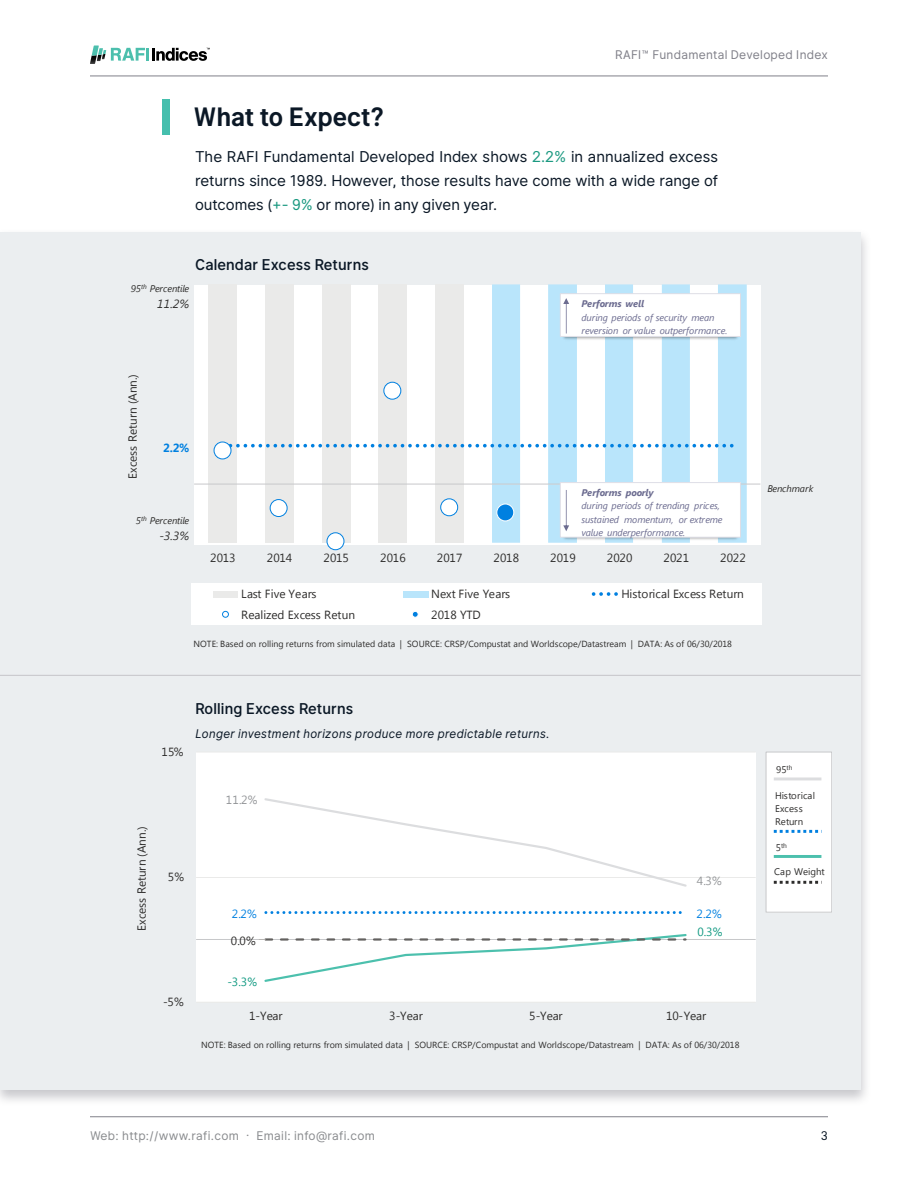
<style>
.page{position:relative;width:918px;height:1188px;background:#fff}
.page>*{position:absolute;margin:0;border:0;box-sizing:border-box;transform-origin:0 0}
.Article___Subheading{font:700 25.5px "Inter UI";color:#0b1826}
.Article___Body_Copy{font:15px/24px "Inter UI";color:#0b1826;text-align:justify}
.Article___Subheading-2{font:500 15px "Inter UI";letter-spacing:.01em;color:#0b1826}
.Article___Subheading-3{font:italic 12px "Inter UI";letter-spacing:.01em;color:#0b1826}
.t1{font:12px "Inter UI";letter-spacing:.025em;color:#8a8c8f}
.t2{font:12px "Inter UI";letter-spacing:.025em;color:#81818a}
.t3{font:12px "Inter UI";color:#0b1826}
.t4{font:11.85px "Segoe UI";color:#2d2c2b}
.t5{font:italic 11.85px "Segoe UI";color:#2d2c2b}
.t6{font:11.85px "Segoe UI";color:#0e9880}
.t7{font:11.85px "Segoe UI";color:#939598}
.t8{font:11.85px "Segoe UI";color:#0080e0}
.t9{font:700 11.85px "Segoe UI";color:#0080e0}
.t10{font:italic 9.6px/13.4px "Segoe UI";letter-spacing:-.01em;color:#6c6c90}
.t11{font:italic 9.6px "Segoe UI";letter-spacing:-.025em;color:#2d2c2b}
.t12{font:9.6px/13.4px "Segoe UI";letter-spacing:.005em;color:#2d2c2b}
.t13{font:8.85px "Segoe UI";color:#2d2c2b}
.t14{font:6.6px "Segoe UI";color:#2d2c2b}
.s1{color:#1b9981}
.s2{font-weight:700}
.s3{font-size:9.6px}
</style>
<div class="page">
<hr style="left:90px;top:76px;width:738px;height:1px;background:#81818a">
<hr style="left:90px;top:1116px;width:738px;height:1px;background:#81818a">
<svg style="left:90px;top:46px;width:120px;height:18px"></svg>
<div style="left:0;top:228px;width:872px;height:878px;background:#81818a;opacity:.44"></div>
<div style="left:0;top:232px;width:861px;height:858px;background:#ebeef0"></div>
<div style="left:194px;top:285px;width:567px;height:259px;background:#fff"></div>
<div style="left:209px;top:284px;width:28px;height:200px;background:#eaeae9"></div>
<div style="left:265px;top:284px;width:28px;height:200px;background:#eaeae9"></div>
<div style="left:322px;top:284px;width:28px;height:200px;background:#eaeae9"></div>
<div style="left:378px;top:284px;width:29px;height:200px;background:#eaeae9"></div>
<div style="left:435px;top:284px;width:28px;height:200px;background:#eaeae9"></div>
<div style="left:209px;top:484px;width:28px;height:59px;background:#eaeae9"></div>
<div style="left:265px;top:484px;width:28px;height:59px;background:#eaeae9"></div>
<div style="left:322px;top:484px;width:28px;height:59px;background:#eaeae9"></div>
<div style="left:378px;top:484px;width:29px;height:59px;background:#eaeae9"></div>
<div style="left:435px;top:484px;width:28px;height:59px;background:#eaeae9"></div>
<svg style="left:492px;top:284px;width:255px;height:200px;fill:#b9e5fb"></svg>
<hr style="left:194px;top:484px;width:566px;height:1px;background:#c7c8ca">
<svg style="left:229px;top:444px;width:503px;height:4px"></svg>
<div style="left:214px;top:442px;width:17px;height:17px;background:#fff;border-radius:50%"></div>
<div style="left:214px;top:442px;width:17px;height:17px;border:1px solid #0080e0;border-radius:50%"></div>
<div style="left:270px;top:500px;width:17px;height:17px;background:#fff;border-radius:50%"></div>
<div style="left:270px;top:499px;width:18px;height:18px;border:1px solid #0080e0;border-radius:50%"></div>
<div style="left:327px;top:533px;width:17px;height:17px;background:#fff;border-radius:50%"></div>
<div style="left:327px;top:532px;width:17px;height:18px;border:1px solid #0080e0;border-radius:50%"></div>
<div style="left:384px;top:382px;width:17px;height:17px;background:#fff;border-radius:50%"></div>
<div style="left:383px;top:382px;width:18px;height:18px;border:1px solid #0080e0;border-radius:50%"></div>
<div style="left:441px;top:499px;width:17px;height:17px;background:#fff;border-radius:50%"></div>
<div style="left:440px;top:498px;width:18px;height:18px;border:1px solid #0080e0;border-radius:50%"></div>
<div style="left:192px;top:583px;width:570px;height:42px;background:#fff"></div>
<div style="left:214px;top:591px;width:24px;height:6px;background:#eaeae9"></div>
<div style="left:403px;top:591px;width:26px;height:6px;background:#b9e5fb"></div>
<svg style="left:594px;top:592px;width:24px;height:4px"></svg>
<div style="left:222px;top:611px;width:7px;height:7px;border:1px solid #0080e0;border-radius:50%"></div>
<div style="left:412px;top:611px;width:7px;height:7px;border:1px solid #fff;border-radius:50%"></div>
<img style="left:559px;top:291px;width:183px;height:52px">
<div style="left:560px;top:294px;width:180px;height:42px;background:#fff"></div>
<div style="left:560px;top:293px;width:181px;height:44px;border:1px solid #dedee6"></div>
<svg style="left:563px;top:298px;width:6px;height:36px"></svg>
<img style="left:559px;top:480px;width:183px;height:4px">
<div style="left:560px;top:482px;width:181px;height:56px;border:1px solid #dedee6"></div>
<svg style="left:492px;top:484px;width:255px;height:59px"></svg>
<div style="left:196px;top:752px;width:559px;height:250px;background:#fff"></div>
<hr style="left:196px;top:1002px;width:560px;height:1px;background:#eaeae9">
<hr style="left:196px;top:877px;width:560px;height:1px;background:#eaeae9">
<hr style="left:196px;top:752px;width:560px;height:1px;background:#eaeae9">
<hr style="left:196px;top:939px;width:560px;height:1px;background:#c7c8ca">
<svg style="left:266px;top:911px;width:416px;height:3px"></svg>
<svg style="left:264px;top:798px;width:423px;height:89px"></svg>
<svg style="left:259px;top:934px;width:428px;height:48px"></svg>
<svg style="left:766px;top:752px;width:65px;height:161px;background:#f7fafa"></svg>
<hr style="left:0;top:675px;width:861px;height:1px;background:#c5c4c9">
<div style="left:162px;top:99px;width:8px;height:36px;background:#45bfad"></div>
<p class="Article___Subheading" style="left:194px;top:99px;width:192px">What to Expect?</p>
<h3 class="t2" style="left:615px;top:46px;width:214px">RAFI™ Fundamental Developed Index</h3>
<p class="Article___Body_Copy" style="left:195px;top:144px;width:525px">The RAFI Fundamental Developed Index shows <span class="s1">2.2%</span> in annualized excess returns since 1989. However, those results have come with a wide range of outcomes (<span class="s1">+- 9%</span> or more) in any given year.</p>
<p class="Article___Subheading-2" style="left:195px;top:254px;width:176px">Calendar Excess Returns</p>
<p class="t11" style="left:131px;top:282px;width:60px">95<sup>th</sup> Percentile</p>
<p class="t5" style="left:157px;top:295px;width:33px">11.2%</p>
<p class="t4" style="left:124px;top:479px;width:106px;rotate:-90deg">Excess Return (Ann.)</p>
<p class="t9" style="left:163px;top:439px;width:28px">2.2%</p>
<p class="t11" style="left:136px;top:514px;width:55px">5<sup>th</sup> Percentile</p>
<p class="t5" style="left:160px;top:527px;width:31px">-3.3%</p>
<p class="t10" style="left:581px;top:297px;width:148px"><span class="s2">Performs well<br></span>during periods of security mean reversion or value outperformance.</p>
<p class="t10" style="left:581px;top:486px;width:143px"><span class="s2">Performs poorly<br></span>during periods of trending prices, sustained momentum, or extreme value underperformance.</p>
<p class="t4" style="left:210px;top:549px;width:27px">2013</p>
<p class="t4" style="left:267px;top:549px;width:27px">2014</p>
<p class="t4" style="left:323px;top:549px;width:27px">2015</p>
<p class="t4" style="left:380px;top:549px;width:27px">2016</p>
<p class="t4" style="left:437px;top:549px;width:27px">2017</p>
<p class="t4" style="left:494px;top:549px;width:27px">2018</p>
<p class="t4" style="left:550px;top:549px;width:27px">2019</p>
<p class="t4" style="left:607px;top:549px;width:27px">2020</p>
<p class="t4" style="left:664px;top:549px;width:27px">2021</p>
<p class="t4" style="left:720px;top:549px;width:27px">2022</p>
<p class="t4" style="left:241px;top:586px;width:77px">Last Five Years</p>
<p class="t4" style="left:431px;top:586px;width:80px">Next Five Years</p>
<p class="t4" style="left:621px;top:586px;width:124px">Historical Excess Return</p>
<p class="t4" style="left:241px;top:606px;width:116px">Realized Excess Retun</p>
<p class="t4" style="left:431px;top:606px;width:51px">2018 YTD</p>
<p class="t13" style="left:194px;top:638px;width:540px">NOTE: Based on rolling returns from simulated data | SOURCE: CRSP/Compustat and Worldscope/Datastream | DATA: As of 06/30/2018</p>
<p class="t4" style="left:161px;top:744px;width:24px">15%</p>
<p class="Article___Subheading-2" style="left:195px;top:698px;width:159px">Rolling Excess Returns</p>
<p class="Article___Subheading-3" style="left:195px;top:725px;width:356px">Longer investment horizons produce more predictable returns.</p>
<p class="t4" style="left:133px;top:931px;width:105px;rotate:-90deg">Excess Return (Ann.)</p>
<p class="t4" style="left:168px;top:869px;width:18px">5%</p>
<p class="t4" style="left:163px;top:994px;width:22px">-5%</p>
<p class="t7" style="left:226px;top:792px;width:33px">11.2%</p>
<p class="t7" style="left:697px;top:872px;width:27px">4.3%</p>
<p class="t8" style="left:232px;top:905px;width:27px">2.2%</p>
<p class="t8" style="left:697px;top:905px;width:27px">2.2%</p>
<p class="t4" style="left:231px;top:932px;width:27px">0.0%</p>
<p class="t6" style="left:227px;top:973px;width:31px">-3.3%</p>
<p class="t6" style="left:697px;top:924px;width:27px">0.3%</p>
<p class="t4" style="left:249px;top:1007px;width:35px">1-Year</p>
<p class="t4" style="left:389px;top:1007px;width:35px">3-Year</p>
<p class="t4" style="left:529px;top:1007px;width:35px">5-Year</p>
<p class="t4" style="left:666px;top:1007px;width:42px">10-Year</p>
<p class="t13" style="left:201px;top:1039px;width:540px">NOTE: Based on rolling returns from simulated data | SOURCE: CRSP/Compustat and Worldscope/Datastream | DATA: As of 06/30/2018</p>
<p class="t11" style="left:767px;top:482px;width:48px">Benchmark</p>
<p class="t12" style="left:776px;top:762px;width:18px">95<sup>th</sup></p>
<p class="t12" style="left:775px;top:788px;width:42px">Historical<br>Excess<br>Return</p>
<p class="t14" style="left:776px;top:841px;width:13px"><span class="s3">5</span>th</p>
<p class="t12" style="left:774px;top:864px;width:52px">Cap Weight</p>
<h3 class="t1" style="left:90px;top:1128px;width:286px">Web: http://www.rafi.com . Email: info@rafi.com</h3>
<h3 class="t3" style="left:821px;top:1128px;width:9px">3</h3>
</div>
